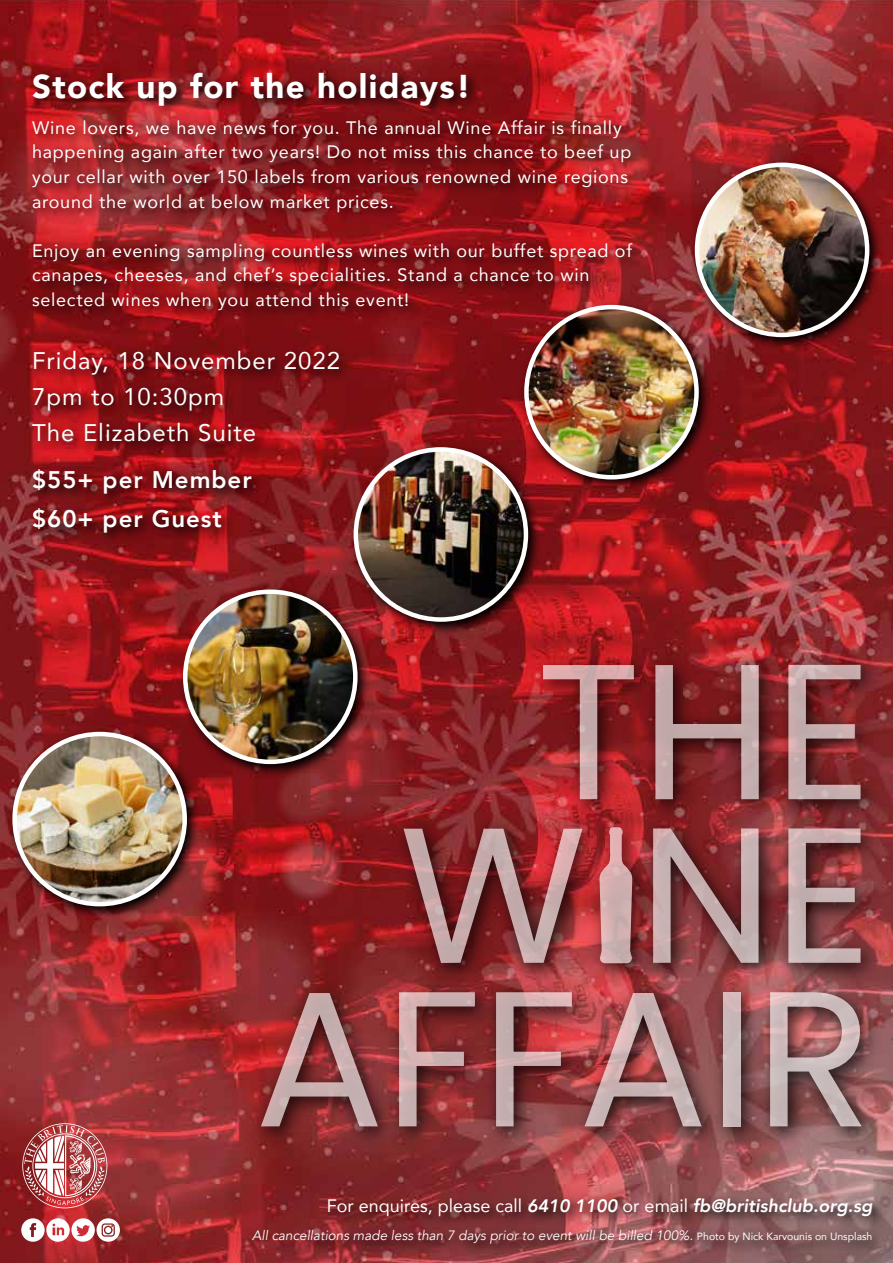
<style>
.page{position:relative;width:893px;height:1263px;background:#fff}
.page>*{position:absolute;margin:0;border:0;box-sizing:border-box;transform-origin:0 0}
.t1{font:900 33px "Avenir";letter-spacing:.04em;color:#fff}
.t2{font:24px/35.7px "Avenir";letter-spacing:.04em;color:#fff}
.t3{font:800 24px/39px "Avenir";letter-spacing:.04em;color:#fff}
.t4{font:18px/24.6px "Avenir";letter-spacing:.04em;color:#fff}
.t5{font:18px "Avenir";color:#fff}
.t6{font:italic 13.5px "Avenir";color:#fff}
.s1{font-weight:800;font-style:italic}
.s2{font-style:normal;font-size:10.5px}
</style>
<div class="page">
<img style="left:0;top:0;width:893px;height:1263px">
<img style="left:84px;top:1187px;width:806px;height:74px">
<img style="left:24px;top:61px;width:667px;height:494px">
<img style="left:516px;top:296px;width:200px;height:201px">
<img style="left:526px;top:307px;width:170px;height:170px;border-radius:85px">
<div style="left:524px;top:305px;width:175px;height:174px;border:4px solid #fff;border-radius:50%"></div>
<img style="left:345px;top:438px;width:201px;height:201px">
<img style="left:356px;top:449px;width:170px;height:170px;border-radius:85px">
<div style="left:354px;top:447px;width:174px;height:175px;border:4px solid #fff;border-radius:50%"></div>
<img style="left:174px;top:581px;width:201px;height:200px">
<img style="left:185px;top:592px;width:170px;height:170px;border-radius:85px">
<img style="left:686px;top:154px;width:200px;height:200px">
<img style="left:697px;top:165px;width:170px;height:170px;border-radius:85px">
<div style="left:695px;top:163px;width:174px;height:174px;border:4px solid #fff;border-radius:50%"></div>
<img style="left:4px;top:723px;width:200px;height:200px">
<img style="left:15px;top:734px;width:170px;height:169px">
<div style="left:12px;top:732px;width:175px;height:174px;border:4px solid #fff;border-radius:50%"></div>
<img style="left:242px;top:646px;width:647px;height:507px">
<svg style="left:543px;top:665px;width:91px;height:134px;background:#a24549"></svg>
<svg style="left:655px;top:665px;width:104px;height:134px;background:#935759"></svg>
<svg style="left:788px;top:665px;width:72px;height:134px;background:#9c6466"></svg>
<svg style="left:403px;top:829px;width:179px;height:134px;background:#995154"></svg>
<svg style="left:653px;top:828px;width:106px;height:135px;background:#9c696b"></svg>
<svg style="left:788px;top:828px;width:72px;height:135px;background:#9f7072"></svg>
<svg style="left:261px;top:993px;width:117px;height:133px;background:#9d5859"></svg>
<svg style="left:399px;top:992px;width:76px;height:134px;background:#9d5d5e"></svg>
<svg style="left:496px;top:992px;width:76px;height:134px;background:#a36264"></svg>
<svg style="left:585px;top:993px;width:117px;height:133px;background:#a6696b"></svg>
<div style="left:723px;top:992px;width:17px;height:134px;background:linear-gradient(to bottom,#cfb8b9,#c6babb)"></div>
<svg style="left:770px;top:992px;width:92px;height:134px;background:#a58383"></svg>
<svg style="left:599px;top:827px;width:33px;height:136px;background:#c78e90"></svg>
<img style="left:22px;top:1123px;width:85px;height:85px">
<svg style="left:21px;top:1218px;width:99px;height:24px"></svg>
<h1 class="t1" style="left:32px;top:58px;width:440px">Stock up for the holidays!</h1>
<p class="t4" style="left:32px;top:115px;width:601px">Wine lovers, we have news for you. The annual Wine Affair is finally happening again after two years! Do not miss this chance to beef up your cellar with over 150 labels from various renowned wine regions around the world at below market prices.</p>
<p class="t4" style="left:32px;top:238px;width:601px">Enjoy an evening sampling countless wines with our buffet spread of canapes, cheeses, and chef’s specialities. Stand a chance to win selected wines when you attend this event!</p>
<h2 class="t2" style="left:32px;top:342px;width:310px">Friday, 18 November 2022<br>7pm to 10:30pm<br>The Elizabeth Suite</h2>
<h2 class="t3" style="left:32px;top:460px;width:221px">$55+ per Member $60+ per Guest</h2>
<p class="t5" style="left:327px;top:1191px;width:547px">For enquires, please call <span class="s1">6410 1100</span> or email <span class="s1">fb@britishclub.org.sg</span></p>
<p class="t6" style="left:252px;top:1227px;width:622px">All cancellations made less than 7 days prior to event will be billed 100%. <span class="s2">Photo by Nick Karvounis on Unsplash</span></p>
</div>
